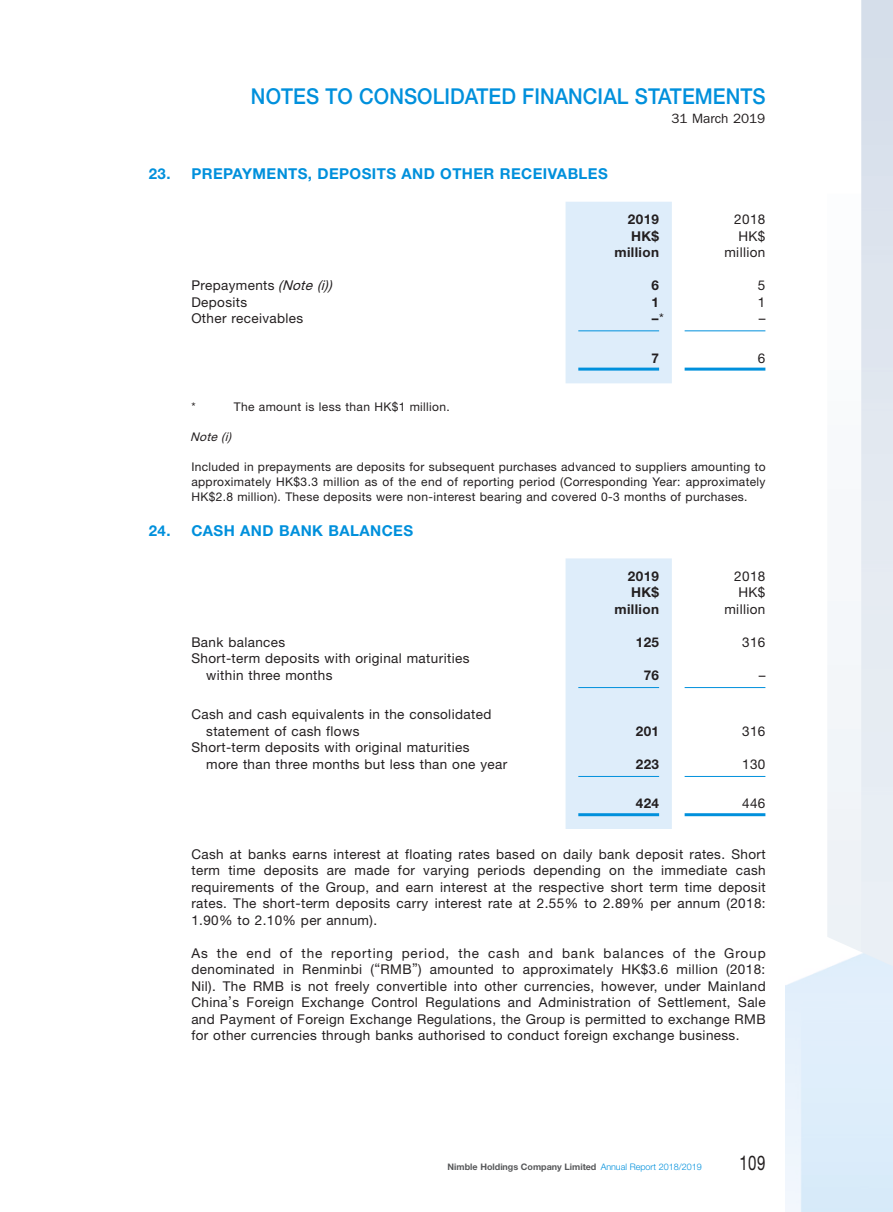
<style>
.page{position:relative;width:893px;height:1212px;background:#fff}
.page>*{position:absolute;margin:0;border:0;box-sizing:border-box;transform-origin:0 0}
.t1{font:500 21.9px "Helvetica Neue LT Std";letter-spacing:.005em;color:#0090dc;scale:.93 1}
.t2{font:20.25px "Helvetica Neue LT Std";color:#231f20;scale:.74 1}
.Heading_1{font:700 15px "Helvetica Neue LT Std";letter-spacing:.03em;color:#0090dc}
.Body_Text{font:13.5px/16.5px "Helvetica Neue LT Std";letter-spacing:.03em;color:#231f20}
.Body_Text-2{font:700 13.5px "Helvetica Neue LT Std";letter-spacing:.03em;color:#231f20}
.t3{font:13.5px "ITC Franklin Gothic Std";color:#231f20}
.Notes{font:12px/15px "Helvetica Neue LT Std";letter-spacing:.03em;color:#231f20;text-align:justify}
.Notes-2{font:italic 12px "Helvetica Neue LT Std";color:#231f20}
.t4{font:700 9px "Helvetica Neue LT Std";color:#57585a}
.s1{font-style:italic}
.s2{font-weight:400}
.s3{font-weight:300;color:#0090dc}
</style>
<div class="page">
<img style="left:827px;top:0;width:66px;height:972px">
<div style="left:566px;top:202px;width:106px;height:181px;background:#deedfa"></div>
<hr style="left:578px;top:330px;width:81px;height:1px;background:#0090dc">
<hr style="left:685px;top:330px;width:80px;height:1px;background:#0090dc">
<hr style="left:578px;top:368px;width:81px;height:3px;background:#0090dc">
<hr style="left:685px;top:368px;width:80px;height:3px;background:#0090dc">
<div style="left:566px;top:558px;width:106px;height:271px;background:#deedfa"></div>
<hr style="left:578px;top:687px;width:81px;height:1px;background:#0090dc">
<hr style="left:685px;top:687px;width:80px;height:1px;background:#0090dc">
<hr style="left:578px;top:776px;width:81px;height:1px;background:#0090dc">
<hr style="left:685px;top:776px;width:80px;height:1px;background:#0090dc">
<hr style="left:578px;top:813px;width:81px;height:3px;background:#0090dc">
<hr style="left:685px;top:813px;width:80px;height:3px;background:#0090dc">
<h1 class="t1" style="left:251px;top:83px;width:555px">NOTES TO CONSOLIDATED FINANCIAL STATEMENTS</h1>
<p class="t3" style="left:671px;top:110px;width:95px">31 March 2019</p>
<p class="Heading_1" style="left:149px;top:165px;width:460px">23. PREPAYMENTS, DEPOSITS AND OTHER RECEIVABLES</p>
<p class="Body_Text-2" style="left:628px;top:211px;width:33px">2019</p>
<p class="Body_Text" style="left:734px;top:211px;width:33px">2018</p>
<p class="Body_Text-2" style="left:631px;top:227px;width:30px">HK$</p>
<p class="Body_Text" style="left:738px;top:227px;width:29px">HK$</p>
<p class="Body_Text-2" style="left:614px;top:244px;width:46px">million</p>
<p class="Body_Text" style="left:724px;top:244px;width:43px">million</p>
<p class="Body_Text" style="left:191px;top:277px;width:142px">Prepayments <span class="s1">(Note (i))</span></p>
<p class="Body_Text-2" style="left:652px;top:277px;width:9px">6</p>
<p class="Body_Text" style="left:758px;top:277px;width:9px">5</p>
<p class="Body_Text" style="left:191px;top:293px;width:57px">Deposits</p>
<p class="Body_Text-2" style="left:652px;top:293px;width:9px">1</p>
<p class="Body_Text" style="left:758px;top:293px;width:9px">1</p>
<p class="Body_Text" style="left:191px;top:310px;width:113px">Other receivables</p>
<p class="Body_Text-2" style="left:652px;top:310px;width:13px">–<span class="s2">*</span></p>
<p class="Body_Text" style="left:759px;top:310px;width:8px">–</p>
<p class="Body_Text-2" style="left:652px;top:349px;width:9px">7</p>
<p class="Body_Text" style="left:758px;top:349px;width:9px">6</p>
<p class="Notes" style="left:191px;top:399px;width:6px">*</p>
<p class="Notes" style="left:234px;top:399px;width:217px">The amount is less than HK$1 million.</p>
<p class="Notes-2" style="left:190px;top:430px;width:42px">Note (i)</p>
<p class="Notes" style="left:191px;top:459px;width:576px">Included in prepayments are deposits for subsequent purchases advanced to suppliers amounting to approximately HK$3.3 million as of the end of reporting period (Corresponding Year: approximately HK$2.8 million). These deposits were non-interest bearing and covered 0-3 months of purchases.</p>
<p class="Heading_1" style="left:149px;top:521px;width:266px">24. CASH AND BANK BALANCES</p>
<p class="Body_Text-2" style="left:628px;top:568px;width:33px">2019</p>
<p class="Body_Text" style="left:734px;top:568px;width:33px">2018</p>
<p class="Body_Text-2" style="left:631px;top:584px;width:30px">HK$</p>
<p class="Body_Text" style="left:738px;top:584px;width:29px">HK$</p>
<p class="Body_Text-2" style="left:614px;top:601px;width:46px">million</p>
<p class="Body_Text" style="left:724px;top:601px;width:43px">million</p>
<p class="Body_Text" style="left:191px;top:634px;width:95px">Bank balances</p>
<p class="Body_Text-2" style="left:636px;top:634px;width:25px">125</p>
<p class="Body_Text" style="left:742px;top:634px;width:25px">316</p>
<p class="Body_Text" style="left:206px;top:650px;width:265px;text-indent:-15px">Short-term deposits with original maturities within three months</p>
<p class="Body_Text-2" style="left:644px;top:667px;width:17px">76</p>
<p class="Body_Text" style="left:759px;top:667px;width:8px">–</p>
<p class="Body_Text" style="left:206px;top:706px;width:287px;text-indent:-15px">Cash and cash equivalents in the consolidated statement of cash flows</p>
<p class="Body_Text" style="left:206px;top:739px;width:303px;text-indent:-15px">Short-term deposits with original maturities<br>more than three months but less than one year</p>
<p class="Body_Text-2" style="left:636px;top:722px;width:25px">201</p>
<p class="Body_Text" style="left:742px;top:722px;width:25px">316</p>
<p class="Body_Text-2" style="left:636px;top:755px;width:25px">223</p>
<p class="Body_Text" style="left:742px;top:755px;width:25px">130</p>
<p class="Body_Text-2" style="left:636px;top:795px;width:25px">424</p>
<p class="Body_Text" style="left:742px;top:795px;width:25px">446</p>
<p class="Body_Text" style="left:191px;top:845px;width:576px;text-align:justify">Cash at banks earns interest at floating rates based on daily bank deposit rates. Short term time deposits are made for varying periods depending on the immediate cash requirements of the Group, and earn interest at the respective short term time deposit rates. The short-term deposits carry interest rate at 2.55% to 2.89% per annum (2018:<br>1.90% to 2.10% per annum).</p>
<p class="Body_Text" style="left:191px;top:944px;width:576px;text-align:justify">As the end of the reporting period, the cash and bank balances of the Group denominated in Renminbi (“RMB”) amounted to approximately HK$3.6 million (2018:<br>Nil). The RMB is not freely convertible into other currencies, however, under Mainland China’s Foreign Exchange Control Regulations and Administration of Settlement, Sale and Payment of Foreign Exchange Regulations, the Group is permitted to exchange RMB for other currencies through banks authorised to conduct foreign exchange business.</p>
<p class="t4" style="left:448px;top:1161px;width:256px">Nimble Holdings Company Limited <span class="s3">Annual Report 2018/2019</span></p>
<h2 class="t2" style="left:740px;top:1151px;width:36px">109</h2>
</div>
